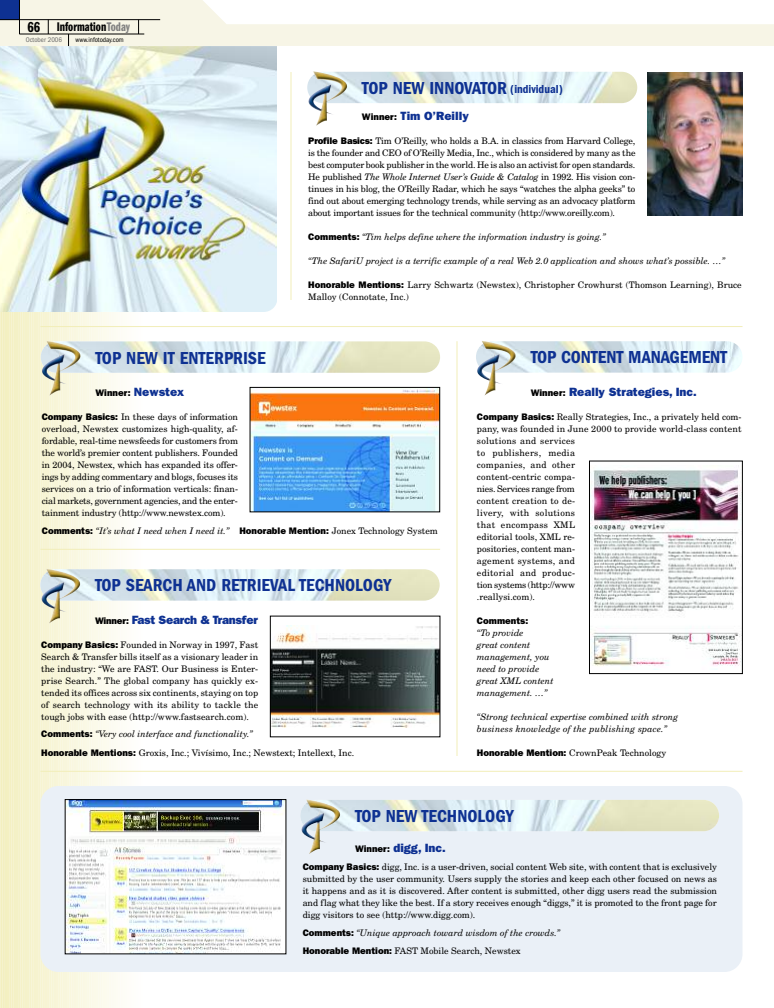
<style>
.page{position:relative;width:774px;height:1008px;background:#fff}
.page>*{position:absolute;margin:0;border:0;box-sizing:border-box;transform-origin:0 0}
.t1{font:600 condensed 18px "Franklin Gothic";color:#0e3192}
.t2{font:13px "Franklin Gothic Demi Cmpr";color:#000}
.t3{font:800 12px "Franklin Gothic";color:#0e3192}
.t4{font:800 12px "Franklin Gothic";letter-spacing:-.02em;color:#0e3192}
.t5{font:800 9.5px "Franklin Gothic";color:#000}
.t6{font:9px/12px "New Century Schlbk";color:#000;text-align:justify}
.t7{font:italic 9px/12px "New Century Schlbk";color:#000}
.t8{font:condensed 7px "Franklin Gothic";color:#000}
.t9{font:condensed 7px "Franklin Gothic";color:#666}
.s1{font-size:15px}
.s2{color:#808080}
.s3{font-size:12px}
.s4{font-size:9.5px;color:#000}
.s5{font-family:"Franklin Gothic";font-weight:800;font-size:9.5px}
.s6{font-style:italic}
.s7{font-family:"Franklin Gothic";font-weight:800;font-style:normal;font-size:9.5px}
.s8{font-size:12px;color:#0e3192}
.s9{font-style:normal}
</style>
<div class="page">
<svg style="left:0;top:284px;width:4px;height:724px;background:#f4f1c8"></svg>
<div style="left:3px;top:284px;width:5px;height:724px;background:#f3f0c1"></div>
<div style="left:8px;top:284px;width:5px;height:724px;background:#f5f2cc"></div>
<div style="left:10px;top:284px;width:5px;height:724px;background:#f6f3d1"></div>
<div style="left:12px;top:284px;width:5px;height:724px;background:#f4f1c5"></div>
<div style="left:17px;top:284px;width:5px;height:724px;background:#f4f1c7"></div>
<div style="left:19px;top:284px;width:5px;height:724px;background:#f6f3d3"></div>
<div style="left:23px;top:284px;width:5px;height:724px;background:#f5f2ca"></div>
<div style="left:28px;top:284px;width:5px;height:724px;background:#f6f4d5"></div>
<div style="left:32px;top:284px;width:5px;height:724px;background:#f6f3ce"></div>
<div style="left:37px;top:284px;width:5px;height:724px;background:#f6f3d0"></div>
<div style="left:39px;top:284px;width:5px;height:724px;background:#f7f5da"></div>
<div style="left:41px;top:284px;width:5px;height:724px;background:#f7f4d2"></div>
<div style="left:46px;top:284px;width:5px;height:724px;background:#f7f4d4"></div>
<div style="left:48px;top:284px;width:5px;height:724px;background:#f8f6dc"></div>
<div style="left:52px;top:284px;width:5px;height:724px;background:#f7f5d7"></div>
<div style="left:57px;top:284px;width:5px;height:724px;background:#f8f6d9"></div>
<div style="left:59px;top:284px;width:5px;height:724px;background:#f9f7e1"></div>
<div style="left:61px;top:284px;width:5px;height:724px;background:#f8f6db"></div>
<div style="left:66px;top:284px;width:5px;height:724px;background:#f9f7dd"></div>
<div style="left:70px;top:284px;width:5px;height:724px;background:#f9f7df"></div>
<div style="left:75px;top:284px;width:5px;height:724px;background:#f9f8e1"></div>
<div style="left:79px;top:284px;width:5px;height:724px;background:#faf8e3"></div>
<hr style="left:84px;top:284px;width:4px;height:724px;background:#faf9e5">
<div style="left:88px;top:284px;width:5px;height:724px;background:#faf9e7"></div>
<div style="left:92px;top:284px;width:5px;height:724px;background:#fbfae9"></div>
<div style="left:97px;top:284px;width:5px;height:724px;background:#fbfaeb"></div>
<div style="left:101px;top:284px;width:5px;height:724px;background:#fcfbed"></div>
<div style="left:106px;top:284px;width:5px;height:724px;background:#fcfbef"></div>
<div style="left:110px;top:284px;width:5px;height:724px;background:#fcfbf1"></div>
<div style="left:115px;top:284px;width:5px;height:724px;background:#fdfcf3"></div>
<div style="left:119px;top:284px;width:5px;height:724px;background:#fdfcf5"></div>
<div style="left:124px;top:284px;width:5px;height:724px;background:#fdfdf7"></div>
<div style="left:128px;top:284px;width:5px;height:724px;background:#fefdf9"></div>
<hr style="left:133px;top:284px;width:4px;height:724px;background:#fefefb">
<div style="left:40px;top:786px;width:703px;height:186px;background:#eaf0f7;border-radius:18px"></div>
<img style="left:0;top:46px;width:277px;height:266px">
<svg style="left:0;top:0;width:774px;height:46px;fill:#f7f5e6"></svg>
<div style="left:0;top:0;width:20px;height:20px;background:#0e3192"></div>
<hr style="left:19px;top:0;width:1px;height:34px;background:#000">
<svg style="left:48px;top:20px;width:1px;height:14px"></svg>
<hr style="left:20px;top:34px;width:124px;height:1px;background:#000">
<hr style="left:0;top:19px;width:160px;height:1px;background:#000">
<svg style="left:138px;top:20px;width:1px;height:14px"></svg>
<img style="left:476px;top:341px;width:266px;height:32px">
<img style="left:340px;top:800px;width:379px;height:31px">
<img style="left:307px;top:72px;width:330px;height:31px">
<img style="left:591px;top:465px;width:150px;height:201px">
<div style="left:589px;top:461px;width:154px;height:213px;border:1px solid #000"></div>
<img style="left:648px;top:72px;width:95px;height:144px">
<img style="left:41px;top:341px;width:399px;height:32px">
<img style="left:252px;top:389px;width:186px;height:121px">
<div style="left:250px;top:387px;width:190px;height:125px;border:1px solid #000"></div>
<img style="left:67px;top:801px;width:217px;height:151px">
<img style="left:301px;top:799px;width:39px;height:55px">
<img style="left:477px;top:341px;width:39px;height:55px">
<img style="left:308px;top:71px;width:39px;height:55px">
<img style="left:42px;top:341px;width:39px;height:55px">
<img style="left:40px;top:569px;width:400px;height:32px">
<img style="left:41px;top:569px;width:39px;height:54px">
<hr style="left:40px;top:326px;width:703px;height:1px;background:#f2eeb9">
<hr style="left:457px;top:341px;width:1px;height:415px;background:#f2eeb9">
<hr style="left:291px;top:72px;width:1px;height:228px;background:#f2eeb9">
<hr style="left:40px;top:771px;width:703px;height:1px;background:#f2eeb9">
<hr style="left:40px;top:549px;width:400px;height:1px;background:#f2eeb9">
<img style="left:272px;top:626px;width:166px;height:101px">
<div style="left:270px;top:616px;width:170px;height:121px;border:1px solid #000"></div>
<h2 class="t2" style="left:28px;top:22px;width:104px"><span class="s1">66</span> Information<span class="s2">Today</span></h2>
<p class="t9" style="left:26px;top:37px;width:38px">October 2006</p>
<p class="t8" style="left:75px;top:37px;width:50px">www.infotoday.com</p>
<h1 class="t1" style="left:362px;top:82px;width:202px">TOP NEW INNOVATOR <span class="s3">(individual)</span></h1>
<h3 class="t3" style="left:362px;top:112px;width:108px"><span class="s4">Winner:</span> Tim O’Reilly</h3>
<p class="t6" style="left:308px;top:136px;width:329px"><span class="s5">Profile Basics:</span> Tim O’Reilly, who holds a B.A. in classics from Harvard College, is the founder and CEO of O’Reilly Media, Inc., which is considered by many as the best computer book publisher in the world. He is also an activist for open standards.<br>He published <span class="s6">The Whole Internet User’s Guide &amp; Catalog</span> in 1992. His vision con&shy;tinues in his blog, the O’Reilly Radar, which he says “watches the alpha geeks” to find out about emerging technology trends, while serving as an advocacy platform about important issues for the technical community (http://www.oreilly.com).</p>
<p class="t7" style="left:308px;top:232px;width:299px"><span class="s7">Comments:</span> “Tim helps define where the information industry is going.”</p>
<p class="t7" style="left:308px;top:256px;width:419px">“The SafariU project is a terrific example of a real Web 2.0 application and shows what’s possible. …”</p>
<p class="t6" style="left:308px;top:280px;width:435px"><span class="s5">Honorable Mentions:</span> Larry Schwartz (Newstex), Christopher Crowhurst (Thomson Learning), Bruce<br>Malloy (Connotate, Inc.)</p>
<h1 class="t1" style="left:95px;top:352px;width:172px">TOP NEW IT ENTERPRISE</h1>
<p class="t5" style="left:95px;top:389px;width:90px">Winner: <span class="s8">Newstex</span></p>
<p class="t6" style="left:42px;top:412px;width:198px"><span class="s5">Company Basics:</span> In these days of information overload, Newstex customizes high-quality, af&shy;fordable, real-time newsfeeds for customers from the world’s premier content publishers. Founded in 2004, Newstex, which has expanded its offer&shy;ings by adding commentary and blogs, focuses its services on a trio of information verticals: finan&shy;cial markets, government agencies, and the enter&shy;tainment industry (http://www.newstex.com).</p>
<p class="t7" style="left:42px;top:526px;width:398px"><span class="s7">Comments:</span> “It’s what I need when I need it.” <span class="s7">Honorable Mention:</span> <span class="s9">Jonex Technology System</span></p>
<h1 class="t1" style="left:95px;top:579px;width:298px">TOP SEARCH AND RETRIEVAL TECHNOLOGY</h1>
<h3 class="t4" style="left:95px;top:616px;width:164px"><span class="s4">Winner:</span> Fast Search &amp; Transfer</h3>
<p class="t6" style="left:41px;top:640px;width:219px"><span class="s5">Company Basics:</span> Founded in Norway in 1997, Fast Search &amp; Transfer bills itself as a visionary leader in the industry: “We are FAST. Our Business is Enter&shy;prise Search.” The global company has quickly ex&shy;tended its offices across six continents, staying on top of search technology with its ability to tackle the tough jobs with ease (http://www.fastsearch.com).</p>
<p class="t6" style="left:41px;top:725px;width:314px;line-height:19px"><span class="s5">Comments:</span> <span class="s6">“Very cool interface and functionality.”<br></span><span class="s5">Honorable Mentions:</span> Groxis, Inc.; Vivísimo, Inc.; Newstext; Intellext, Inc.</p>
<h1 class="t1" style="left:531px;top:351px;width:198px">TOP CONTENT MANAGEMENT</h1>
<h3 class="t3" style="left:531px;top:388px;width:167px"><span class="s4">Winner:</span> Really Strategies, Inc.</h3>
<p class="t6" style="left:477px;top:412px;width:266px;text-align:left"><span class="s5">Company Basics:</span> Really Strategies, Inc., a privately held com&shy;pany, was founded in June 2000 to provide world-class content solutions and services<br>to publishers, media<br>companies, and other<br>content-centric compa-<br>nies. Services range from<br>content creation to de-<br>livery, with solutions<br>that encompass XML<br>editorial tools, XML re-<br>positories, content man-<br>agement systems, and<br>editorial and produc-<br>tion systems (http://www<br>.reallysi.com).</p>
<p class="t5" style="left:477px;top:617px;width:53px">Comments:</p>
<p class="t7" style="left:477px;top:628px;width:78px">“To provide<br>great content management, you need to provide great XML content management. …”</p>
<p class="t7" style="left:477px;top:712px;width:203px">“Strong technical expertise combined with strong business knowledge of the publishing space.”</p>
<p class="t6" style="left:477px;top:748px;width:191px"><span class="s5">Honorable Mention:</span> CrownPeak Technology</p>
<h1 class="t1" style="left:355px;top:810px;width:160px">TOP NEW TECHNOLOGY</h1>
<h3 class="t3" style="left:355px;top:844px;width:92px"><span class="s4">Winner:</span> digg, Inc.</h3>
<p class="t6" style="left:303px;top:862px;width:416px"><span class="s5">Company Basics:</span> digg, Inc. is a user-driven, social content Web site, with content that is exclusively submitted by the user community. Users supply the stories and keep each other focused on news as it happens and as it is discovered. After content is submitted, other digg users read the submission and flag what they like the best. If a story receives enough “diggs,” it is promoted to the front page for digg visitors to see (http://www.digg.com).</p>
<p class="t7" style="left:303px;top:925px;width:259px;line-height:18px"><span class="s7">Comments:</span> “Unique approach toward wisdom of the crowds.”<br><span class="s7">Honorable Mention:</span> <span class="s9">FAST Mobile Search, Newstex</span></p>
</div>
